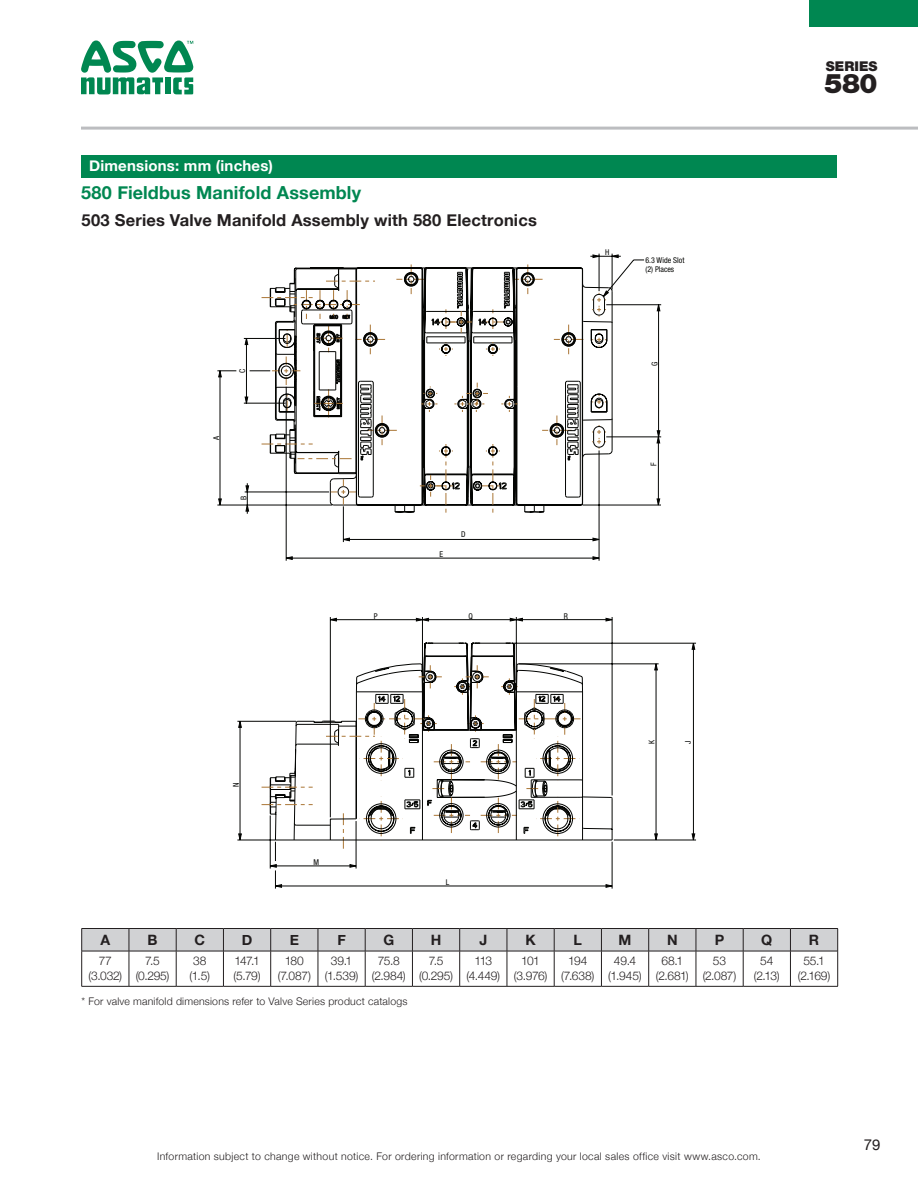
<style>
.page{position:relative;width:918px;height:1188px;background:#fff}
.page>*{position:absolute;margin:0;border:0;box-sizing:border-box;transform-origin:0 0}
.t1{font:900 27px "Helvetica Neue";color:#231f20}
.Page_Header1{font:700 18px "Helvetica Neue";letter-spacing:.005em;color:#008751}
.Page_Header2{font:700 16.5px "Helvetica Neue";letter-spacing:.01em;color:#231f20}
.Dimensions_Header{font:700 15px "Helvetica Neue";letter-spacing:.015em;color:#fff}
.t2{font:15px "Helvetica Neue";color:#231f20}
.Table_Header{font:700 14.25px "Helvetica Neue";color:#231f20}
.t3{font:900 13.5px "Helvetica Neue";color:#231f20}
.Table_Body{font:300 12px "Helvetica Neue";letter-spacing:-.02em;color:#231f20}
.Footnote{font:300 10.5px "Helvetica Neue";letter-spacing:.025em;color:#231f20}
.t4{font:condensed 7.95px/9.6px "Helvetica Neue";color:#040503}
</style>
<div class="page">
<hr style="left:81px;top:127px;width:837px;height:3px;background:#bcbdc0">
<div style="left:809px;top:0;width:109px;height:27px;background:#008751"></div>
<svg style="left:81px;top:41px;width:112px;height:53px"></svg>
<svg style="left:217px;top:253px;width:479px;height:636px"></svg>
<svg style="left:262px;top:255px;width:382px;height:594px"></svg>
<div style="left:81px;top:155px;width:756px;height:23px;background:#008751"></div>
<svg style="left:81px;top:928px;width:757px;height:23px;background:#c2c3c5"></svg>
<hr style="left:129px;top:951px;width:1px;height:35px;background:#231f20">
<hr style="left:176px;top:951px;width:1px;height:35px;background:#231f20">
<hr style="left:223px;top:951px;width:1px;height:35px;background:#231f20">
<hr style="left:270px;top:951px;width:1px;height:35px;background:#231f20">
<hr style="left:318px;top:951px;width:1px;height:35px;background:#231f20">
<hr style="left:365px;top:951px;width:1px;height:35px;background:#231f20">
<hr style="left:412px;top:951px;width:1px;height:35px;background:#231f20">
<hr style="left:459px;top:951px;width:1px;height:35px;background:#231f20">
<hr style="left:507px;top:951px;width:1px;height:35px;background:#231f20">
<hr style="left:554px;top:951px;width:1px;height:35px;background:#231f20">
<hr style="left:601px;top:951px;width:1px;height:35px;background:#231f20">
<hr style="left:648px;top:951px;width:1px;height:35px;background:#231f20">
<hr style="left:696px;top:951px;width:1px;height:35px;background:#231f20">
<hr style="left:743px;top:951px;width:1px;height:35px;background:#231f20">
<hr style="left:790px;top:951px;width:1px;height:35px;background:#231f20">
<hr style="left:790px;top:928px;width:48px;height:1px;background:#231f20">
<hr style="left:82px;top:951px;width:47px;height:1px;background:#231f20">
<hr style="left:129px;top:951px;width:47px;height:1px;background:#231f20">
<hr style="left:176px;top:951px;width:47px;height:1px;background:#231f20">
<hr style="left:223px;top:951px;width:48px;height:1px;background:#231f20">
<hr style="left:271px;top:951px;width:47px;height:1px;background:#231f20">
<hr style="left:318px;top:951px;width:47px;height:1px;background:#231f20">
<hr style="left:365px;top:951px;width:47px;height:1px;background:#231f20">
<hr style="left:412px;top:951px;width:48px;height:1px;background:#231f20">
<hr style="left:460px;top:951px;width:47px;height:1px;background:#231f20">
<hr style="left:507px;top:951px;width:47px;height:1px;background:#231f20">
<hr style="left:554px;top:951px;width:47px;height:1px;background:#231f20">
<hr style="left:601px;top:951px;width:48px;height:1px;background:#231f20">
<hr style="left:649px;top:951px;width:47px;height:1px;background:#231f20">
<hr style="left:696px;top:951px;width:47px;height:1px;background:#231f20">
<hr style="left:743px;top:951px;width:47px;height:1px;background:#231f20">
<hr style="left:790px;top:951px;width:48px;height:1px;background:#231f20">
<hr style="left:81px;top:951px;width:1px;height:35px;background:#231f20">
<hr style="left:82px;top:986px;width:47px;height:1px;background:#231f20">
<hr style="left:129px;top:986px;width:47px;height:1px;background:#231f20">
<hr style="left:176px;top:986px;width:47px;height:1px;background:#231f20">
<hr style="left:223px;top:986px;width:48px;height:1px;background:#231f20">
<hr style="left:271px;top:986px;width:47px;height:1px;background:#231f20">
<hr style="left:318px;top:986px;width:47px;height:1px;background:#231f20">
<hr style="left:365px;top:986px;width:47px;height:1px;background:#231f20">
<hr style="left:412px;top:986px;width:48px;height:1px;background:#231f20">
<hr style="left:460px;top:986px;width:47px;height:1px;background:#231f20">
<hr style="left:507px;top:986px;width:47px;height:1px;background:#231f20">
<hr style="left:554px;top:986px;width:47px;height:1px;background:#231f20">
<hr style="left:601px;top:986px;width:48px;height:1px;background:#231f20">
<hr style="left:649px;top:986px;width:47px;height:1px;background:#231f20">
<hr style="left:696px;top:986px;width:47px;height:1px;background:#231f20">
<hr style="left:743px;top:986px;width:47px;height:1px;background:#231f20">
<hr style="left:790px;top:986px;width:48px;height:1px;background:#231f20">
<hr style="left:837px;top:951px;width:1px;height:35px;background:#231f20">
<p class="Dimensions_Header" style="left:89px;top:152px;width:185px">Dimensions: mm (inches)</p>
<p class="Page_Header1" style="left:81px;top:176px;width:282px">580 Fieldbus Manifold Assembly</p>
<p class="Page_Header2" style="left:82px;top:205px;width:457px">503 Series Valve Manifold Assembly with 580 Electronics</p>
<p class="t4" style="left:238px;top:373px;width:6px;rotate:-90deg">C</p>
<p class="t4" style="left:211px;top:440px;width:6px;rotate:-90deg">A</p>
<p class="t4" style="left:239px;top:500px;width:6px;rotate:-90deg">B</p>
<p class="t4" style="left:440px;top:549px;width:5px">E</p>
<p class="t4" style="left:461px;top:529px;width:6px">D</p>
<p class="t4" style="left:468px;top:611px;width:6px">Q</p>
<p class="t4" style="left:374px;top:611px;width:5px">P</p>
<p class="t4" style="left:564px;top:611px;width:6px">R</p>
<p class="t4" style="left:605px;top:248px;width:6px">H</p>
<p class="t4" style="left:645px;top:255px;width:40px">6.3 Wide Slot (2) Places</p>
<p class="t4" style="left:650px;top:366px;width:6px;rotate:-90deg">G</p>
<p class="t4" style="left:649px;top:466px;width:5px;rotate:-90deg">F</p>
<p class="t4" style="left:231px;top:787px;width:6px;rotate:-90deg">N</p>
<p class="t4" style="left:313px;top:857px;width:7px">M</p>
<p class="t4" style="left:446px;top:877px;width:5px">L</p>
<p class="t4" style="left:647px;top:744px;width:6px;rotate:-90deg">K</p>
<p class="t4" style="left:683px;top:744px;width:5px;rotate:-90deg">J</p>
<p class="t3" style="left:826px;top:58px;width:53px">SERIES</p>
<h1 class="t1" style="left:825px;top:68px;width:54px">580</h1>
<p class="Table_Header" style="left:100px;top:927px;width:11px">A</p>
<p class="Table_Header" style="left:148px;top:927px;width:12px">B</p>
<p class="Table_Header" style="left:195px;top:927px;width:12px">C</p>
<p class="Table_Header" style="left:242px;top:927px;width:12px">D</p>
<p class="Table_Header" style="left:290px;top:927px;width:11px">E</p>
<p class="Table_Header" style="left:337px;top:927px;width:10px">F</p>
<p class="Table_Header" style="left:383px;top:927px;width:12px">G</p>
<p class="Table_Header" style="left:431px;top:927px;width:12px">H</p>
<p class="Table_Header" style="left:479px;top:927px;width:9px">J</p>
<p class="Table_Header" style="left:525px;top:927px;width:12px">K</p>
<p class="Table_Header" style="left:574px;top:927px;width:10px">L</p>
<p class="Table_Header" style="left:619px;top:927px;width:14px">M</p>
<p class="Table_Header" style="left:667px;top:927px;width:12px">N</p>
<p class="Table_Header" style="left:715px;top:927px;width:11px">P</p>
<p class="Table_Header" style="left:761px;top:927px;width:13px">Q</p>
<p class="Table_Header" style="left:809px;top:927px;width:12px">R</p>
<p class="Table_Body" style="left:99px;top:951px;width:15px">77</p>
<p class="Table_Body" style="left:88px;top:966px;width:35px">(3.032)</p>
<p class="Table_Body" style="left:193px;top:951px;width:15px">38</p>
<p class="Table_Body" style="left:190px;top:966px;width:22px">(1.5)</p>
<p class="Table_Body" style="left:285px;top:951px;width:21px">180</p>
<p class="Table_Body" style="left:278px;top:966px;width:35px">(7.087)</p>
<p class="Table_Body" style="left:331px;top:951px;width:23px">39.1</p>
<p class="Table_Body" style="left:325px;top:966px;width:35px">(1.539)</p>
<p class="Table_Body" style="left:378px;top:951px;width:24px">75.8</p>
<p class="Table_Body" style="left:372px;top:966px;width:35px">(2.984)</p>
<p class="Table_Body" style="left:474px;top:951px;width:19px">113</p>
<p class="Table_Body" style="left:466px;top:966px;width:35px">(4.449)</p>
<p class="Table_Body" style="left:521px;top:951px;width:20px">101</p>
<p class="Table_Body" style="left:514px;top:966px;width:35px">(3.976)</p>
<p class="Table_Body" style="left:568px;top:951px;width:21px">194</p>
<p class="Table_Body" style="left:561px;top:966px;width:35px">(7.638)</p>
<p class="Table_Body" style="left:614px;top:951px;width:24px">49.4</p>
<p class="Table_Body" style="left:608px;top:966px;width:35px">(1.945)</p>
<p class="Table_Body" style="left:661px;top:951px;width:23px">68.1</p>
<p class="Table_Body" style="left:656px;top:966px;width:35px">(2.681)</p>
<p class="Table_Body" style="left:713px;top:951px;width:15px">53</p>
<p class="Table_Body" style="left:703px;top:966px;width:35px">(2.087)</p>
<p class="Table_Body" style="left:234px;top:951px;width:27px">147.1</p>
<p class="Table_Body" style="left:234px;top:966px;width:29px">(5.79)</p>
<p class="Table_Body" style="left:760px;top:951px;width:15px">54</p>
<p class="Table_Body" style="left:754px;top:966px;width:27px">(2.13)</p>
<p class="Table_Body" style="left:803px;top:951px;width:23px">55.1</p>
<p class="Table_Body" style="left:798px;top:966px;width:34px">(2.169)</p>
<p class="Table_Body" style="left:145px;top:951px;width:16px">7.5</p>
<p class="Table_Body" style="left:136px;top:966px;width:35px">(0.295)</p>
<p class="Table_Body" style="left:429px;top:951px;width:16px">7.5</p>
<p class="Table_Body" style="left:419px;top:966px;width:35px">(0.295)</p>
<p class="Footnote" style="left:82px;top:993px;width:328px">* For valve manifold dimensions refer to Valve Series product catalogs</p>
<p class="Footnote" style="left:157px;top:1147px;width:605px">Information subject to change without notice. For ordering information or regarding your local sales office visit www.asco.com.</p>
<h3 class="t2" style="left:864px;top:1132px;width:18px">79</h3>
</div>
